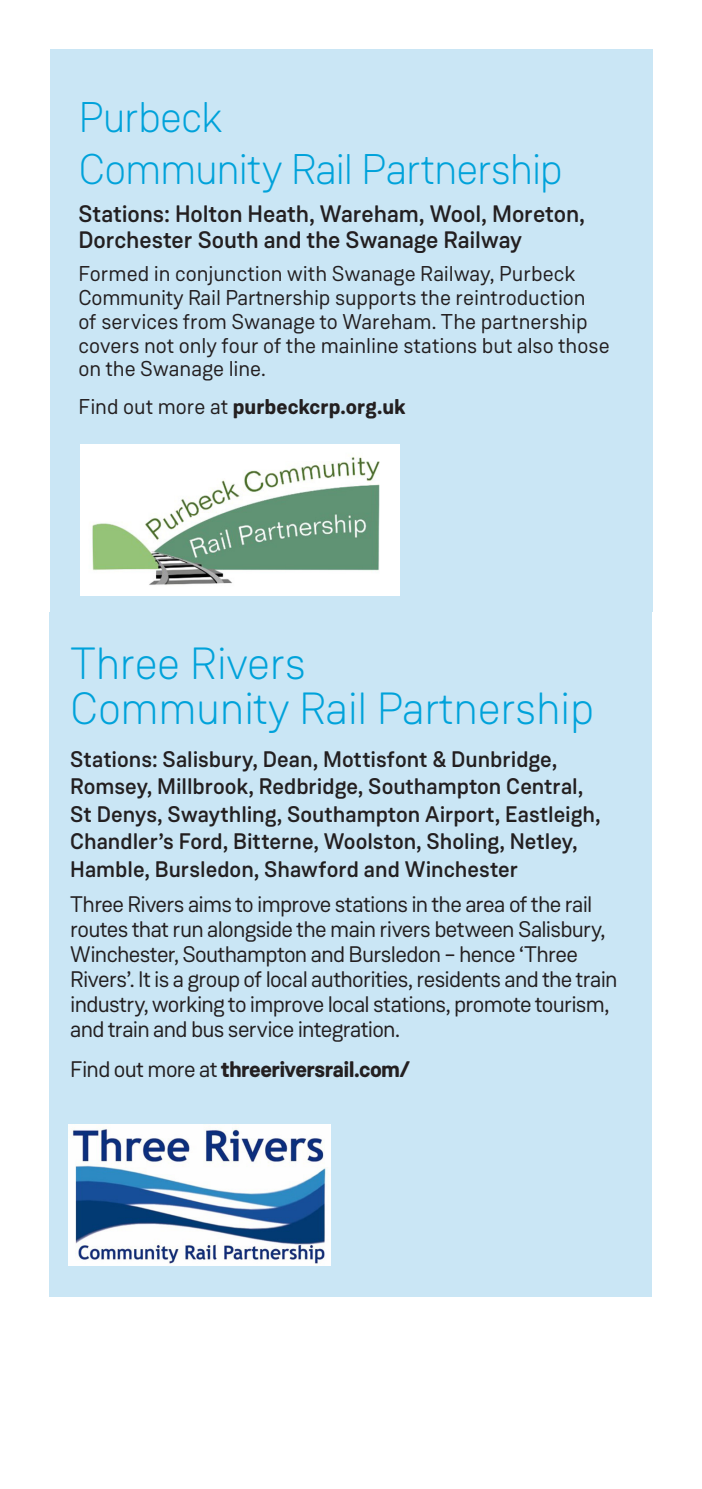
<style>
.page{position:relative;width:702px;height:1489px;background:#fff}
.page>*{position:absolute;margin:0;border:0;box-sizing:border-box;transform-origin:0 0}
.Body_text{font:300 45px/45px "Weissenhof Grotesk";letter-spacing:-.01em;color:#00a2da}
.Body_text-2{font:300 42.75px "Weissenhof Grotesk";letter-spacing:-.03em;color:#00a2da}
.Body_text-3{font:500 23.75px/26.2px "Weissenhof Grotesk";letter-spacing:-.005em;color:#231f20}
.Body_text-4{font:22.5px/25px "Weissenhof Grotesk";letter-spacing:-.03em;color:#231f20}
.Body_text-5{font:500 22.5px/27.5px "Weissenhof Grotesk";color:#231f20}
.Body_text-6{font:700 22.5px "Weissenhof Grotesk";letter-spacing:-.03em;color:#231f20}
.Body_text-7{font:21.5px/23.8px "Weissenhof Grotesk";color:#231f20}
.Body_text-8{font:700 21.5px "Weissenhof Grotesk";color:#231f20}
.s1{font-weight:400}
</style>
<div class="page">
<div style="left:50px;top:50px;width:602px;height:562px;background:#cae6f5"></div>
<img style="left:80px;top:444px;width:319px;height:152px">
<div style="left:50px;top:612px;width:602px;height:684px;background:#cae6f5"></div>
<img style="left:69px;top:1124px;width:262px;height:141px">
<p class="Body_text-2" style="left:78px;top:92px;width:146px">Purbeck</p>
<p class="Body_text-2" style="left:78px;top:144px;width:486px">Community Rail Partnership</p>
<p class="Body_text-3" style="left:78px;top:200px;width:508px">Stations: Holton Heath, Wareham, Wool, Moreton,<br>Dorchester South and the Swanage Railway</p>
<p class="Body_text-7" style="left:78px;top:262px;width:532px">Formed in conjunction with Swanage Railway, Purbeck Community Rail Partnership supports the reintroduction<br>of services from Swanage to Wareham. The partnership covers not only four of the mainline stations but also those on the Swanage line.</p>
<p class="Body_text-8" style="left:78px;top:393px;width:328px"><span class="s1">Find out more at</span> purbeckcrp.org.uk</p>
<p class="Body_text" style="left:70px;top:640px;width:525px">Three Rivers<br>Community Rail Partnership</p>
<p class="Body_text-5" style="left:70px;top:745px;width:532px">Stations: Salisbury, Dean, Mottisfont &amp; Dunbridge, Romsey, Millbrook, Redbridge, Southampton Central, St Denys, Swaythling, Southampton Airport, Eastleigh, Chandler’s Ford, Bitterne, Woolston, Sholing, Netley, Hamble, Bursledon, Shawford and Winchester</p>
<p class="Body_text-4" style="left:70px;top:891px;width:549px">Three Rivers aims to improve stations in the area of the rail routes that run alongside the main rivers between Salisbury, Winchester, Southampton and Bursledon – hence ‘Three Rivers’. It is a group of local authorities, residents and the train industry, working to improve local stations, promote tourism, and train and bus service integration.</p>
<p class="Body_text-6" style="left:70px;top:1054px;width:341px"><span class="s1">Find out more at</span> threeriversrail.com/</p>
</div>
